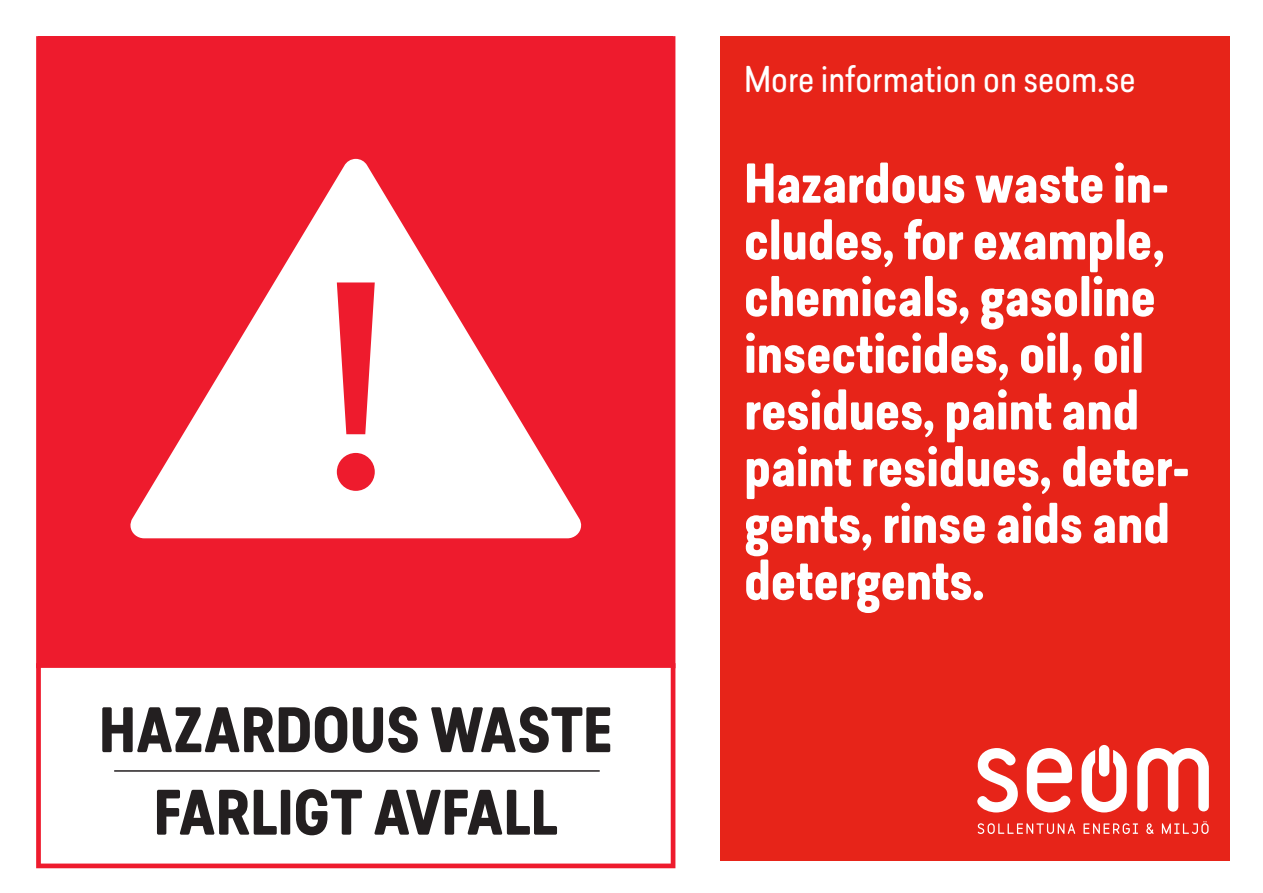
<style>
.page{position:relative;width:1263px;height:893px;background:#fff}
.page>*{position:absolute;margin:0;border:0;box-sizing:border-box;transform-origin:0 0}
.t1{font:700 60px "Predige Rounded";color:#231f20}
.t2{font:700 52.5px/56.7px "Predige Rounded";letter-spacing:-.005em;color:#fff;text-align:justify}
.t3{font:34.95px "Predige Rounded";color:#fff}
</style>
<div class="page">
<div style="left:720px;top:36px;width:509px;height:825px;background:#e72419"></div>
<svg style="left:977px;top:748px;width:41px;height:64px"></svg>
<svg style="left:1027px;top:748px;width:45px;height:64px"></svg>
<svg style="left:1137px;top:748px;width:72px;height:64px"></svg>
<svg style="left:1081px;top:750px;width:46px;height:62px"></svg>
<div style="left:1099px;top:745px;width:10px;height:31px;background:#fff;border-radius:5px"></div>
<svg style="left:978px;top:823px;width:97px;height:11px"></svg>
<svg style="left:1083px;top:823px;width:55px;height:11px"></svg>
<svg style="left:1146px;top:823px;width:7px;height:11px"></svg>
<svg style="left:1162px;top:821px;width:46px;height:13px"></svg>
<div style="left:36px;top:36px;width:639px;height:627px;background:#ee1b2d"></div>
<svg style="left:36px;top:663px;width:639px;height:205px"></svg>
<svg style="left:130px;top:159px;width:451px;height:379px"></svg>
<div style="left:44px;top:707px;width:624px;height:128px;background:#fff"></div>
<hr style="left:114px;top:770px;width:486px;height:2px;background:#231f20">
<p class="t1" style="left:99px;top:688px;width:515px">HAZARDOUS WASTE</p>
<p class="t1" style="left:154px;top:770px;width:406px">FARLIGT AVFALL</p>
<p class="t3" style="left:744px;top:55px;width:393px">More information on seom.se</p>
<p class="t2" style="left:744px;top:156px;width:426px">Hazardous waste in&shy;cludes, for example, chemicals, gasoline</p>
<p class="t2" style="left:744px;top:326px;width:447px;text-align:left">insecticides, oil, oil residues, paint and paint residues, deter&shy;gents, rinse aids and detergents.</p>
</div>
